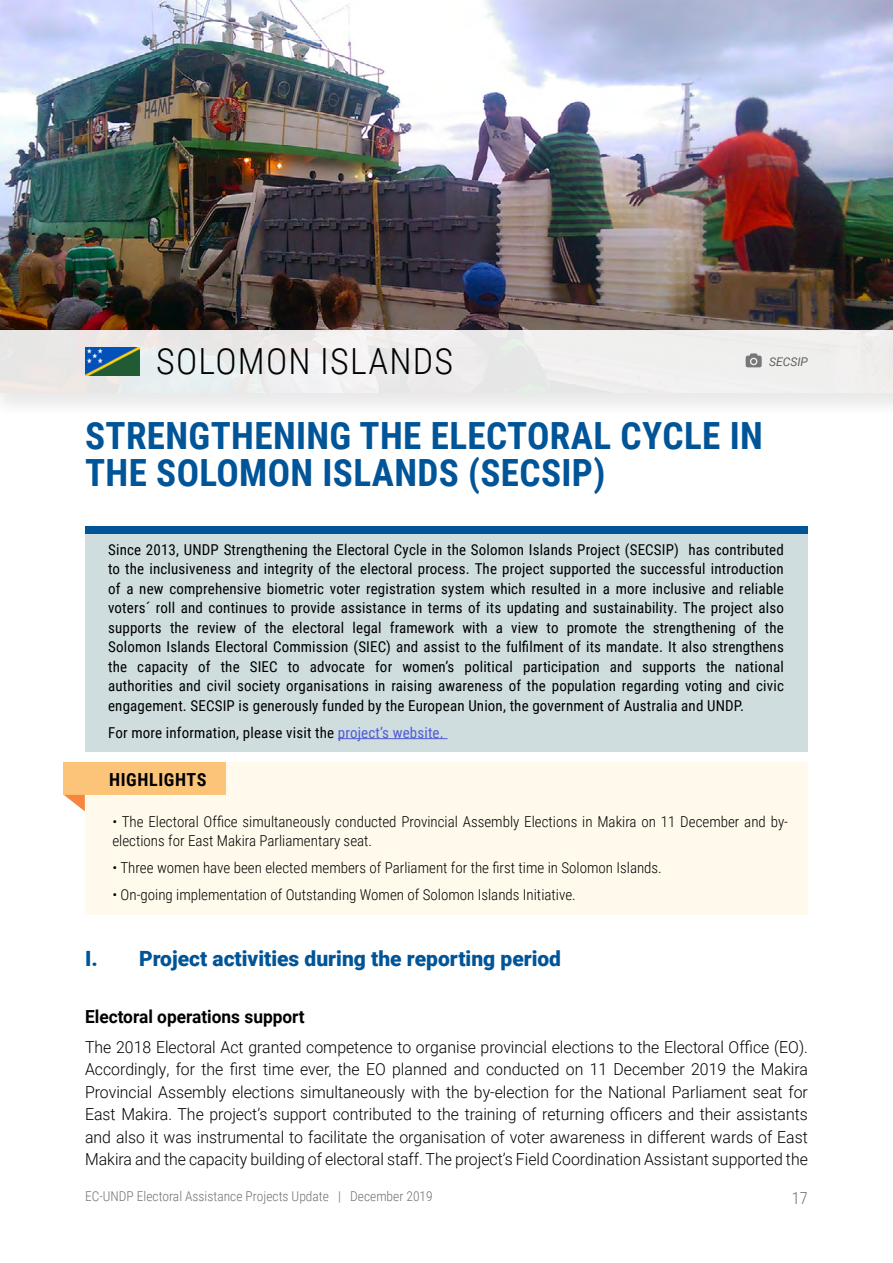
<style>
.page{position:relative;width:893px;height:1263px;background:#fff}
.page>*{position:absolute;margin:0;border:0;box-sizing:border-box;transform-origin:0 0}
.t1{font:700 37.5px/37.5px "Roboto Condensed";letter-spacing:.01em;color:#005498}
.t2{font:300 36px "Roboto Condensed";letter-spacing:.035em;color:#000}
.t3{font:900 21px "Roboto";color:#005498}
.t4{font:700 18px "Roboto";color:#000;scale:.96 1}
.t5{font:700 18px "Roboto Condensed";letter-spacing:.035em;color:#000}
.t6{font:300 16.5px/22.5px "Roboto";color:#000;text-align:justify;scale:.96 1}
.t7{font:300 16.5px "Roboto Condensed";color:#6f7174}
.t8{font:15px/19.5px "Roboto Condensed";letter-spacing:.01em;color:#000;text-align:justify}
.t9{font:300 15px/19.5px "Roboto Condensed";color:#000}
.t10{font:300 13.5px "Roboto Condensed";color:#6f7174}
.t11{font:italic 12px "Roboto";color:#000}
.s1{color:#4f5cd6}
</style>
<div class="page">
<img style="left:0;top:0;width:893px;height:329px">
<div style="left:0;top:329px;width:893px;height:90px;background:#f4f4f4"></div>
<div style="left:0;top:330px;width:893px;height:63px;background:#efeeee"></div>
<svg style="left:746px;top:353px;width:16px;height:14px"></svg>
<img style="left:85px;top:348px;width:55px;height:27px">
<div style="left:85px;top:530px;width:722px;height:222px;background:#cfdddf"></div>
<div style="left:85px;top:526px;width:722px;height:7px;background:#005498"></div>
<hr style="left:338px;top:738px;width:109px;height:1px;background:#4f5cd6">
<div style="left:85px;top:762px;width:722px;height:153px;background:#fffaeb"></div>
<div style="left:64px;top:762px;width:162px;height:33px;background:#fbc479"></div>
<svg style="left:64px;top:795px;width:21px;height:16px"></svg>
<h2 class="t2" style="left:156px;top:336px;width:298px">SOLOMON ISLANDS</h2>
<p class="t11" style="left:769px;top:353px;width:40px">SECSIP</p>
<h1 class="t1" style="left:85px;top:415px;width:679px">STRENGTHENING THE ELECTORAL CYCLE IN<br>THE SOLOMON ISLANDS (SECSIP)</h1>
<p class="t8" style="left:108px;top:539px;width:677px">Since 2013, UNDP Strengthening the Electoral Cycle in the Solomon Islands Project (SECSIP) has contributed to the inclusiveness and integrity of the electoral process. The project supported the successful introduction of a new comprehensive biometric voter registration system which resulted in a more inclusive and reliable voters´ roll and continues to provide assistance in terms of its updating and sustainability. The project also supports the review of the electoral legal framework with a view to promote the strengthening of the Solomon Islands Electoral Commission (SIEC) and assist to the fulfilment of its mandate. It also strengthens the capacity of the SIEC to advocate for women’s political participation and supports the national authorities and civil society organisations in raising awareness of the population regarding voting and civic engagement. SECSIP is generously funded by the European Union, the government of Australia and UNDP.</p>
<p class="t8" style="left:108px;top:722px;width:337px">For more information, please visit the <span class="s1">project’s website.</span></p>
<p class="t5" style="left:109px;top:767px;width:99px">HIGHLIGHTS</p>
<p class="t9" style="left:112px;top:811px;width:677px">• The Electoral Office simultaneously conducted Provincial Assembly Elections in Makira on 11 December and by&shy;elections for East Makira Parliamentary seat.</p>
<p class="t9" style="left:112px;top:857px;width:551px">• Three women have been elected members of Parliament for the first time in Solomon Islands.</p>
<p class="t9" style="left:112px;top:884px;width:465px">• On-going implementation of Outstanding Women of Solomon Islands Initiative.</p>
<h3 class="t3" style="left:85px;top:943px;width:478px">I. Project activities during the reporting period</h3>
<p class="t4" style="left:85px;top:1003px;width:230px">Electoral operations support</p>
<p class="t6" style="left:85px;top:1035px;width:754px">The 2018 Electoral Act granted competence to organise provincial elections to the Electoral Office (EO).<br>Accordingly, for the first time ever, the EO planned and conducted on 11 December 2019 the Makira Provincial Assembly elections simultaneously with the by-election for the National Parliament seat for East Makira. The project’s support contributed to the training of returning officers and their assistants and also it was instrumental to facilitate the organisation of voter awareness in different wards of East Makira and the capacity building of electoral staff. The project’s Field Coordination Assistant supported the</p>
<p class="t10" style="left:85px;top:1186px;width:349px">EC-UNDP Electoral Assistance Projects Update | December 2019</p>
<p class="t7" style="left:792px;top:1186px;width:18px">17</p>
</div>
